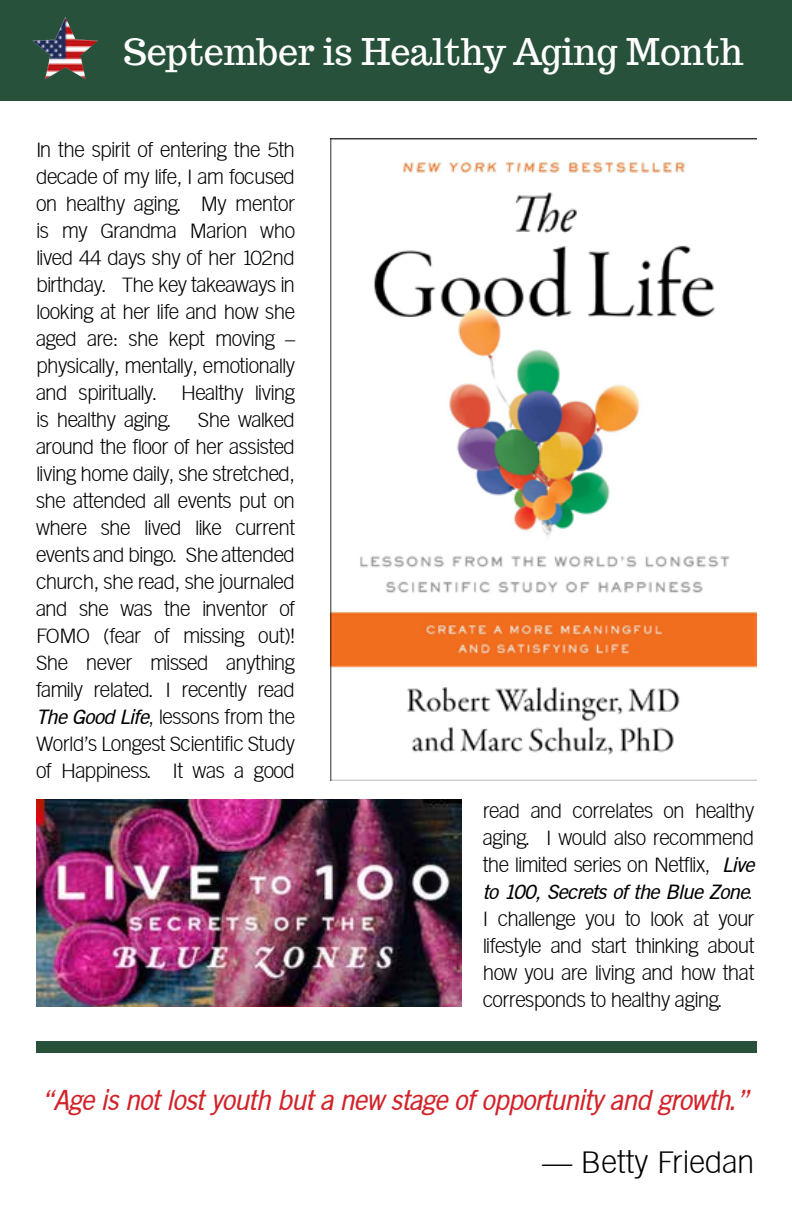
<style>
.page{position:relative;width:792px;height:1224px;background:#fff}
.page>*{position:absolute;margin:0;border:0;box-sizing:border-box;transform-origin:0 0}
.t1{font:36px "Trocchi";color:#fff}
.t2{font:30px "Goethe Gothic";color:#000}
.t3{font:italic 28px "Goethe Gothic";letter-spacing:-.02em;color:#d2232a;scale:.94 1}
.t4{font:20px/27px "Goethe Gothic";letter-spacing:-.03em;color:#000;text-align:justify}
.s1{font-style:italic}
</style>
<div class="page">
<div style="left:0;top:0;width:792px;height:100px;background:#28513c"></div>
<div style="left:36px;top:1041px;width:721px;height:12px;background:#28513c"></div>
<img style="left:36px;top:799px;width:426px;height:208px">
<img style="left:331px;top:139px;width:425px;height:641px">
<img style="left:33px;top:17px;width:53px;height:62px">
<h1 class="t1" style="left:123px;top:29px;width:622px">September is Healthy Aging Month</h1>
<p class="t4" style="left:36px;top:136px;width:261px">In the spirit of entering the 5th decade of my life, I am focused on healthy aging. My mentor is my Grandma Marion who lived 44 days shy of her 102nd birthday. The key takeaways in looking at her life and how she aged are: she kept moving – physically, mentally, emotionally and spiritually. Healthy living is healthy aging. She walked around the floor of her assisted living home daily, she stretched, she attended all events put on where she lived like current events and bingo. She attended church, she read, she journaled and she was the inventor of FOMO (fear of missing out)!<br>She never missed anything family related. I recently read <span class="s1">The Good Life</span>, lessons from the World’s Longest Scientific Study of Happiness. It was a good</p>
<p class="t4" style="left:483px;top:797px;width:273px">read and correlates on healthy aging. I would also recommend the limited series on Netflix, <span class="s1">Live to 100, Secrets of the Blue Zone</span>.<br>I challenge you to look at your lifestyle and start thinking about how you are living and how that corresponds to healthy aging.</p>
<h3 class="t3" style="left:42px;top:1083px;width:753px">“Age is not lost youth but a new stage of opportunity and growth.”</h3>
<h2 class="t2" style="left:542px;top:1145px;width:214px">— Betty Friedan</h2>
</div>
